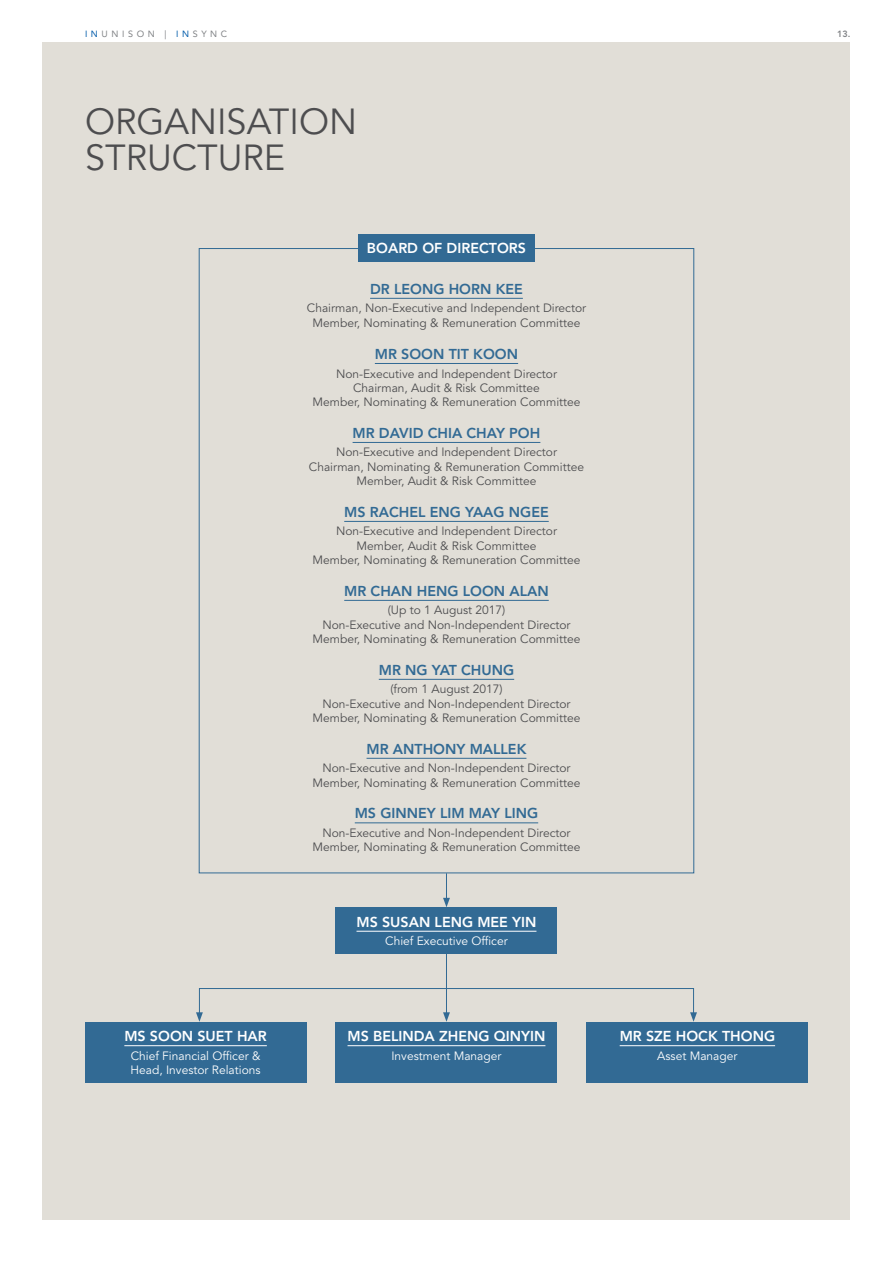
<style>
.page{position:relative;width:893px;height:1263px;background:#fff}
.page>*{position:absolute;margin:0;border:0;box-sizing:border-box;transform-origin:0 0}
.t1{font:36px/36px "Avenir LT Std";color:#4d4d4f}
.t2{font:800 14.25px "Avenir LT Std";color:#326a94}
.t3{font:800 14.25px "Avenir LT Std";color:#fff}
.t4{font:12px/14.4px "Avenir LT Std";color:#4d4d4f;text-align:center}
.t5{font:12px/14.4px "Avenir LT Std";color:#fff}
.t6{font:9px "Avenir LT Std";letter-spacing:.4em;color:#808285}
.t7{font:800 9px "Avenir LT Std";color:#808285}
.s1{color:#005baa}
</style>
<div class="page">
<div style="left:43px;top:43px;width:807px;height:1177px;background:#e1ded7"></div>
<hr style="left:370px;top:298px;width:153px;height:1px;background:#326a94">
<hr style="left:375px;top:363px;width:143px;height:1px;background:#326a94">
<hr style="left:353px;top:442px;width:187px;height:1px;background:#326a94">
<hr style="left:344px;top:521px;width:205px;height:1px;background:#326a94">
<hr style="left:344px;top:600px;width:205px;height:1px;background:#326a94">
<hr style="left:379px;top:679px;width:135px;height:1px;background:#326a94">
<hr style="left:367px;top:758px;width:159px;height:1px;background:#326a94">
<hr style="left:355px;top:822px;width:183px;height:1px;background:#326a94">
<div style="left:358px;top:234px;width:177px;height:28px;background:#326a94"></div>
<svg style="left:443px;top:873px;width:7px;height:34px"></svg>
<hr style="left:446px;top:954px;width:1px;height:61px;background:#326a94">
<svg style="left:443px;top:1012px;width:7px;height:10px"></svg>
<div style="left:199px;top:988px;width:495px;height:27px;border:1px solid #326a94"></div>
<svg style="left:690px;top:1012px;width:7px;height:10px"></svg>
<svg style="left:196px;top:1012px;width:7px;height:10px"></svg>
<div style="left:336px;top:907px;width:221px;height:47px;background:#326a94"></div>
<hr style="left:356px;top:931px;width:180px;height:1px;background:#fff">
<div style="left:336px;top:1022px;width:221px;height:61px;background:#326a94"></div>
<hr style="left:348px;top:1045px;width:197px;height:1px;background:#fff">
<div style="left:85px;top:1022px;width:221px;height:61px;background:#326a94"></div>
<hr style="left:124px;top:1045px;width:143px;height:1px;background:#fff">
<div style="left:587px;top:1022px;width:221px;height:61px;background:#326a94"></div>
<hr style="left:620px;top:1045px;width:155px;height:1px;background:#fff">
<p class="t6" style="left:85px;top:28px;width:144px"><span class="s1">IN</span>UNISON | <span class="s1">IN</span>SYNC</p>
<p class="t7" style="left:837px;top:28px;width:15px">13.</p>
<h1 class="t1" style="left:85px;top:104px;width:274px">ORGANISATION<br>STRUCTURE</h1>
<p class="t3" style="left:367px;top:240px;width:21px">BOARD</p>
<p class="t3" style="left:422px;top:240px;width:50px">OF DIRECTORS</p>
<p class="t2" style="left:370px;top:280px;width:43px">DR LEON</p>
<p class="t2" style="left:433px;top:280px;width:27px">G HORN</p>
<p class="t2" style="left:496px;top:280px;width:19px">KEE</p>
<p class="t4" style="left:307px;top:301px;width:281px">Chairman, Non-Executive and Independent Director<br>Member, Nominating &amp; Remuneration Committee</p>
<p class="t2" style="left:375px;top:345px;width:47px">MR SOON</p>
<p class="t2" style="left:449px;top:345px;width:47px">TIT KOON</p>
<p class="t4" style="left:312px;top:366px;width:270px">Non-Executive and Independent Director<br>Chairman, Audit &amp; Risk Committee<br>Member, Nominating &amp; Remuneration Committee</p>
<p class="t2" style="left:353px;top:424px;width:189px">MR DAVID CHIA CHAY PO H</p>
<p class="t4" style="left:309px;top:445px;width:277px">Non-Executive and Independent Director<br>Chairman, Nominating &amp; Remuneration Committee<br>Member, Audit &amp; Risk Committee</p>
<p class="t2" style="left:344px;top:503px;width:196px">MS RACHEL ENG YAAG NGEE</p>
<p class="t4" style="left:312px;top:524px;width:270px">Non-Executive and Independent Director<br>Member, Audit &amp; Risk Committee<br>Member, Nominating &amp; Remuneration Committee</p>
<p class="t2" style="left:344px;top:582px;width:84px">MR CHAN HEN</p>
<p class="t2" style="left:447px;top:582px;width:35px">G LOON</p>
<p class="t2" style="left:509px;top:582px;width:21px">ALAN</p>
<p class="t4" style="left:312px;top:603px;width:270px">(Up to 1 August 2017)<br>Non-Executive and Non-Independent Director<br>Member, Nominating &amp; Remuneration Committee</p>
<p class="t2" style="left:379px;top:661px;width:137px">MR NG YAT CHUNG</p>
<p class="t4" style="left:312px;top:682px;width:270px">(from 1 August 2017)<br>Non-Executive and Non-Independent Director<br>Member, Nominating &amp; Remuneration Committee</p>
<p class="t2" style="left:367px;top:740px;width:79px">MR ANTHONY</p>
<p class="t2" style="left:470px;top:740px;width:11px">MALLEK</p>
<p class="t4" style="left:312px;top:761px;width:270px">Non-Executive and Non-Independent Director<br>Member, Nominating &amp; Remuneration Committee</p>
<p class="t2" style="left:355px;top:805px;width:52px">MS GINNEY</p>
<p class="t2" style="left:440px;top:805px;width:40px">LIM MAY</p>
<p class="t2" style="left:504px;top:805px;width:35px">LING</p>
<p class="t4" style="left:312px;top:826px;width:270px">Non-Executive and Non-Independent Director<br>Member, Nominating &amp; Remuneration Committee</p>
<p class="t3" style="left:124px;top:1028px;width:46px">MS SOON</p>
<p class="t3" style="left:197px;top:1028px;width:18px">SUET</p>
<p class="t3" style="left:237px;top:1028px;width:11px">HAR</p>
<p class="t5" style="left:131px;top:1049px;width:132px">Chief Financial Officer &amp;<br>Head, Investor Relations</p>
<p class="t3" style="left:356px;top:913px;width:45px">MS SUSAN</p>
<p class="t3" style="left:435px;top:913px;width:54px">LENG MEE</p>
<p class="t3" style="left:512px;top:913px;width:23px">YIN</p>
<p class="t5" style="left:385px;top:934px;width:124px">Chief Executive Officer</p>
<p class="t3" style="left:348px;top:1028px;width:67px">MS BELINDA</p>
<p class="t3" style="left:439px;top:1028px;width:105px">ZHENG QINYIN</p>
<p class="t5" style="left:391px;top:1049px;width:112px">Investment Manager</p>
<p class="t3" style="left:620px;top:1028px;width:68px">MR SZE HOCK</p>
<p class="t3" style="left:722px;top:1028px;width:55px">THONG</p>
<p class="t5" style="left:657px;top:1049px;width:82px">Asset Manager</p>
</div>
